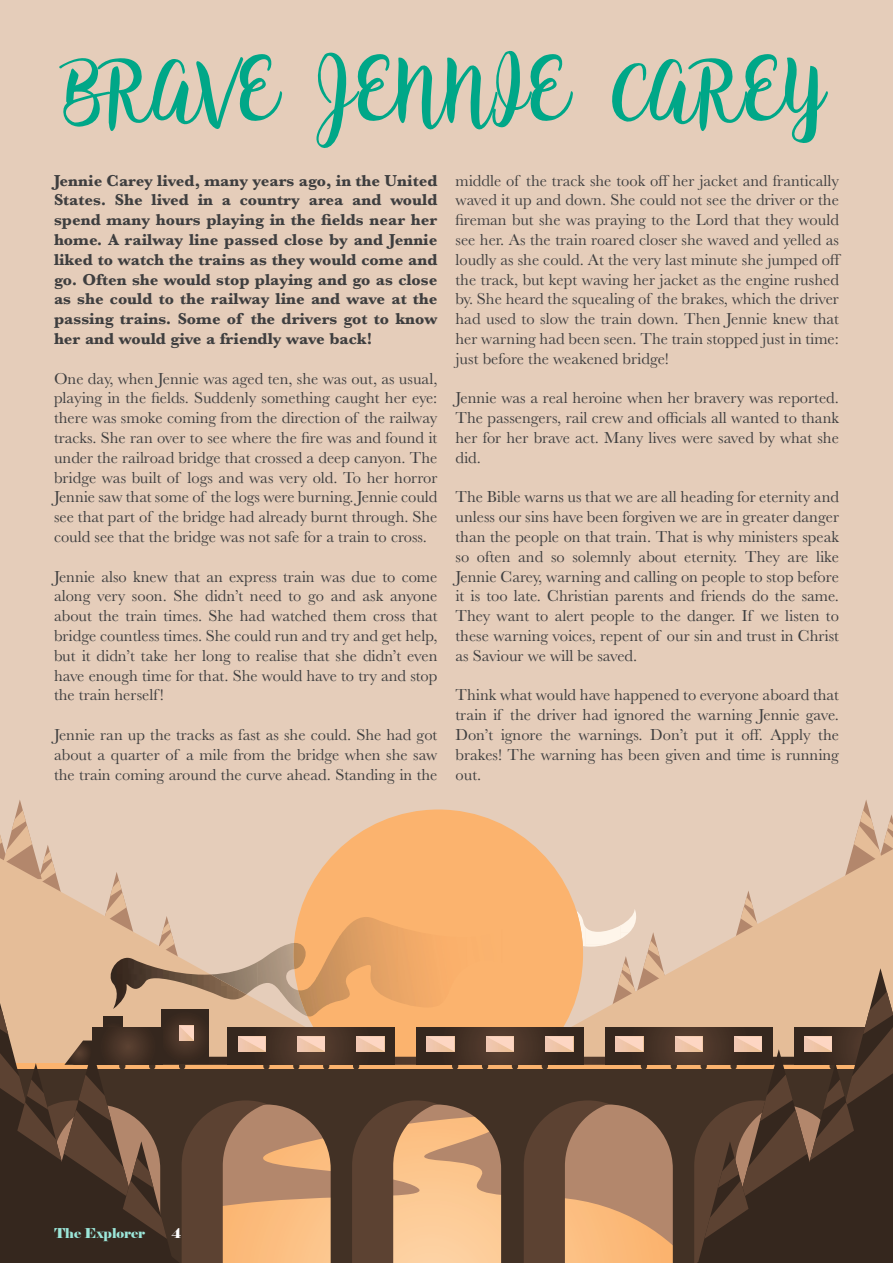
<style>
.page{position:relative;width:893px;height:1263px;background:#e5cdba}
.page>*{position:absolute;margin:0;border:0;box-sizing:border-box;transform-origin:0 0}
.t1{font:72px "King Basil Lite";color:#00a788}
.t2{font:16.5px/19.8px "Baskerville MT Std";color:#3e3e3f;text-align:justify}
.t3{font:700 16.5px/19.8px "Baskerville MT Std";color:#3e3e3f;text-align:justify}
.t4{font:13.5px "Elephant";color:#9be6d9}
.t5{font:13.5px "Elephant";color:#fff}
</style>
<div class="page">
<svg style="left:0;top:800px;width:893px;height:463px"></svg>
<div style="left:513px;top:903px;width:70px;height:46px;background:#fbb36e"></div>
<img style="left:340px;top:917px;width:58px;height:66px">
<img style="left:502px;top:920px;width:12px;height:46px">
<img style="left:328px;top:935px;width:12px;height:69px">
<img style="left:397px;top:926px;width:70px;height:57px">
<img style="left:467px;top:929px;width:35px;height:38px">
<img style="left:294px;top:943px;width:11px;height:26px">
<img style="left:305px;top:949px;width:23px;height:11px">
<img style="left:513px;top:948px;width:44px;height:21px">
<img style="left:316px;top:960px;width:12px;height:53px">
<img style="left:305px;top:977px;width:12px;height:39px">
<img style="left:298px;top:989px;width:7px;height:22px">
<img style="left:340px;top:982px;width:12px;height:19px">
<img style="left:371px;top:982px;width:82px;height:12px">
<img style="left:380px;top:994px;width:68px;height:11px">
<img style="left:409px;top:1005px;width:30px;height:2px">
<img style="left:106px;top:958px;width:140px;height:51px">
<h1 class="t1" style="left:67px;top:38px;width:761px">BRAVE JENNIE CAREY</h1>
<p class="t3" style="left:54px;top:170px;width:385px">Jennie Carey lived, many years ago, in the United States. She lived in a country area and would spend many hours playing in the fields near her home. A railway line passed close by and Jennie liked to watch the trains as they would come and go. Often she would stop playing and go as close as she could to the railway line and wave at the passing trains. Some of the drivers got to know her and would give a friendly wave back!</p>
<p class="t2" style="left:54px;top:368px;width:385px">One day, when Jennie was aged ten, she was out, as usual, playing in the fields. Suddenly something caught her eye: there was smoke coming from the direction of the railway tracks. She ran over to see where the fire was and found it under the railroad bridge that crossed a deep canyon. The bridge was built of logs and was very old. To her horror Jennie saw that some of the logs were burning. Jennie could see that part of the bridge had already burnt through. She could see that the bridge was not safe for a train to cross.</p>
<p class="t2" style="left:54px;top:566px;width:385px">Jennie also knew that an express train was due to come along very soon. She didn’t need to go and ask anyone about the train times. She had watched them cross that bridge countless times. She could run and try and get help, but it didn’t take her long to realise that she didn’t even have enough time for that. She would have to try and stop the train herself!</p>
<p class="t2" style="left:54px;top:725px;width:385px">Jennie ran up the tracks as fast as she could. She had got about a quarter of a mile from the bridge when she saw the train coming around the curve ahead. Standing in the</p>
<p class="t2" style="left:455px;top:170px;width:387px;text-align:left">middle of the track she took off her jacket and frantically waved it up and down. She could not see the driver or the fireman but she was praying to the Lord that they would see her. As the train roared closer she waved and yelled as loudly as she could. At the very last minute she jumped off the track, but kept waving her jacket as the engine rushed by. She heard the squealing of the brakes, which the driver had used to slow the train down. Then Jennie knew that her warning had been seen. The train stopped just in time: just before the weakened bridge!</p>
<p class="t2" style="left:455px;top:388px;width:385px">Jennie was a real heroine when her bravery was reported.<br>The passengers, rail crew and officials all wanted to thank her for her brave act. Many lives were saved by what she did.</p>
<p class="t2" style="left:455px;top:487px;width:385px">The Bible warns us that we are all heading for eternity and unless our sins have been forgiven we are in greater danger than the people on that train. That is why ministers speak so often and so solemnly about eternity. They are like Jennie Carey, warning and calling on people to stop before it is too late. Christian parents and friends do the same.<br>They want to alert people to the danger. If we listen to these warning voices, repent of our sin and trust in Christ as Saviour we will be saved.</p>
<p class="t2" style="left:455px;top:685px;width:385px">Think what would have happened to everyone aboard that train if the driver had ignored the warning Jennie gave.<br>Don’t ignore the warnings. Don’t put it off. Apply the brakes! The warning has been given and time is running out.</p>
<p class="t4" style="left:54px;top:1225px;width:92px">The Explorer</p>
<p class="t5" style="left:172px;top:1225px;width:11px">4</p>
</div>
